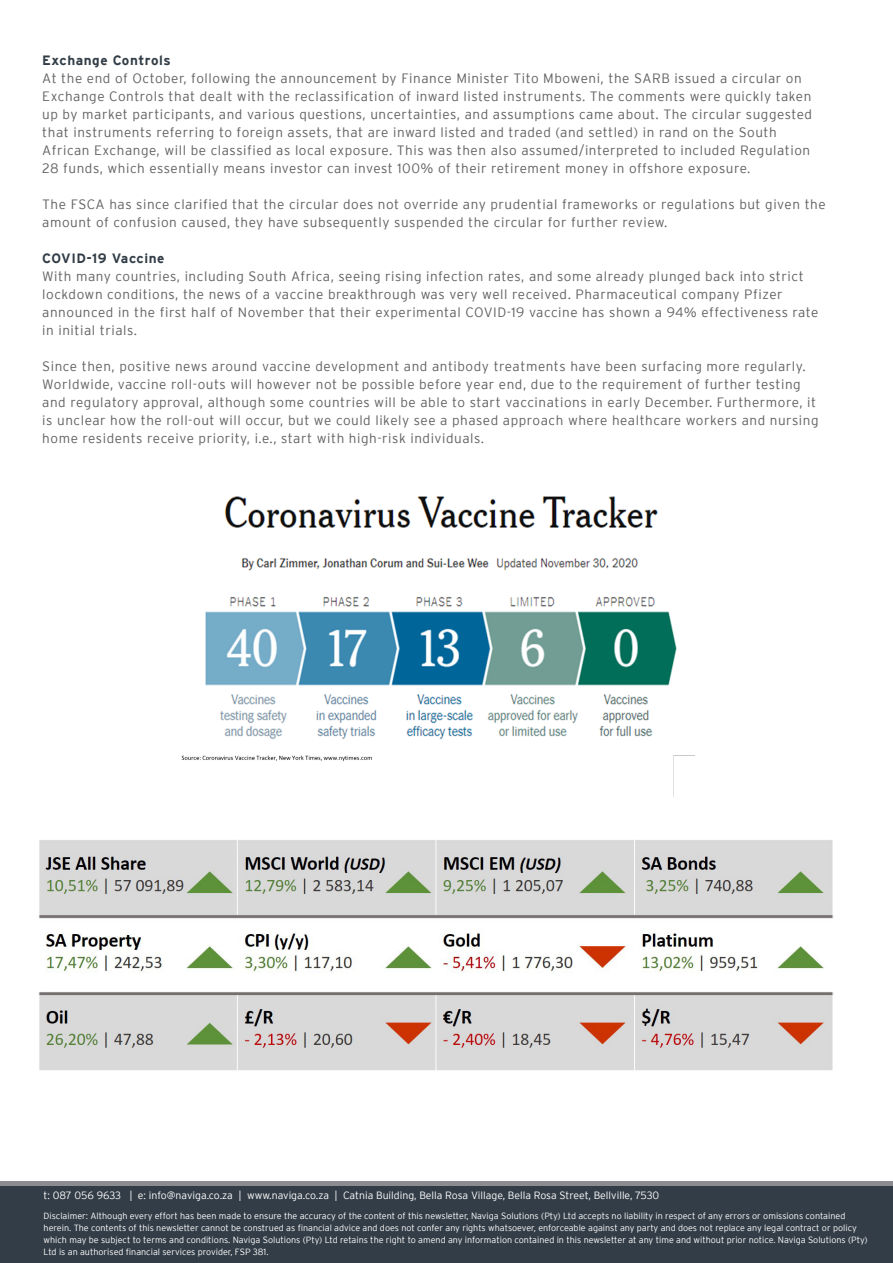
<style>
.page{position:relative;width:893px;height:1263px;background:#fff}
.page>*{position:absolute;margin:0;border:0;box-sizing:border-box;transform-origin:0 0}
.t1{font:300 13.5px/18px "Interstate";letter-spacing:.04em;color:#626161}
.t2{font:700 13.5px "Interstate";letter-spacing:.04em;color:#323d47}
.t3{font:300 10.5px "Interstate";color:#fff}
.t4{font:300 9px/12px "Interstate";color:#fff}
</style>
<div class="page">
<div style="left:0;top:1183px;width:893px;height:80px;background:#333d47"></div>
<hr style="left:0;top:1181px;width:893px;height:4px;background:#8a8c8f">
<img style="left:38px;top:840px;width:796px;height:230px">
<img style="left:181px;top:496px;width:513px;height:300px">
<p class="t2" style="left:42px;top:53px;width:130px">Exchange Controls</p>
<p class="t1" style="left:42px;top:69px;width:771px">At the end of October, following the announcement by Finance Minister Tito Mboweni, the SARB issued a circular on Exchange Controls that dealt with the reclassification of inward listed instruments. The comments were quickly taken up by market participants, and various questions, uncertainties, and assumptions came about. The circular suggested that instruments referring to foreign assets, that are inward listed and traded (and settled) in rand on the South African Exchange, will be classified as local exposure. This was then also assumed/interpreted to included Regulation 28 funds, which essentially means investor can invest 100% of their retirement money in offshore exposure.</p>
<p class="t1" style="left:42px;top:195px;width:785px">The FSCA has since clarified that the circular does not override any prudential frameworks or regulations but given the amount of confusion caused, they have subsequently suspended the circular for further review.</p>
<p class="t2" style="left:42px;top:251px;width:124px">COVID-19 Vaccine</p>
<p class="t1" style="left:42px;top:267px;width:778px">With many countries, including South Africa, seeing rising infection rates, and some already plunged back into strict lockdown conditions, the news of a vaccine breakthrough was very well received. Pharmaceutical company Pfizer announced in the first half of November that their experimental COVID-19 vaccine has shown a 94% effectiveness rate in initial trials.</p>
<p class="t1" style="left:42px;top:357px;width:778px">Since then, positive news around vaccine development and antibody treatments have been surfacing more regularly.<br>Worldwide, vaccine roll-outs will however not be possible before year end, due to the requirement of further testing and regulatory approval, although some countries will be able to start vaccinations in early December. Furthermore, it is unclear how the roll-out will occur, but we could likely see a phased approach where healthcare workers and nursing home residents receive priority, i.e., start with high-risk individuals.</p>
<p class="t3" style="left:44px;top:1190px;width:617px">t: 087 056 9633 | e: info@naviga.co.za | www.naviga.co.za | Catnia Building, Bella Rosa Village, Bella Rosa Street, Bellville, 7530</p>
<p class="t4" style="left:44px;top:1209px;width:825px">Disclaimer: Although every effort has been made to ensure the accuracy of the content of this newsletter, Naviga Solutions (Pty) Ltd accepts no liability in respect of any errors or omissions contained herein. The contents of this newsletter cannot be construed as financial advice and does not confer any rights whatsoever, enforceable against any party and does not replace any legal contract or policy which may be subject to terms and conditions. Naviga Solutions (Pty) Ltd retains the right to amend any information contained in this newsletter at any time and without prior notice. Naviga Solutions (Pty)<br>Ltd is an authorised financial services provider, FSP 381.</p>
</div>
